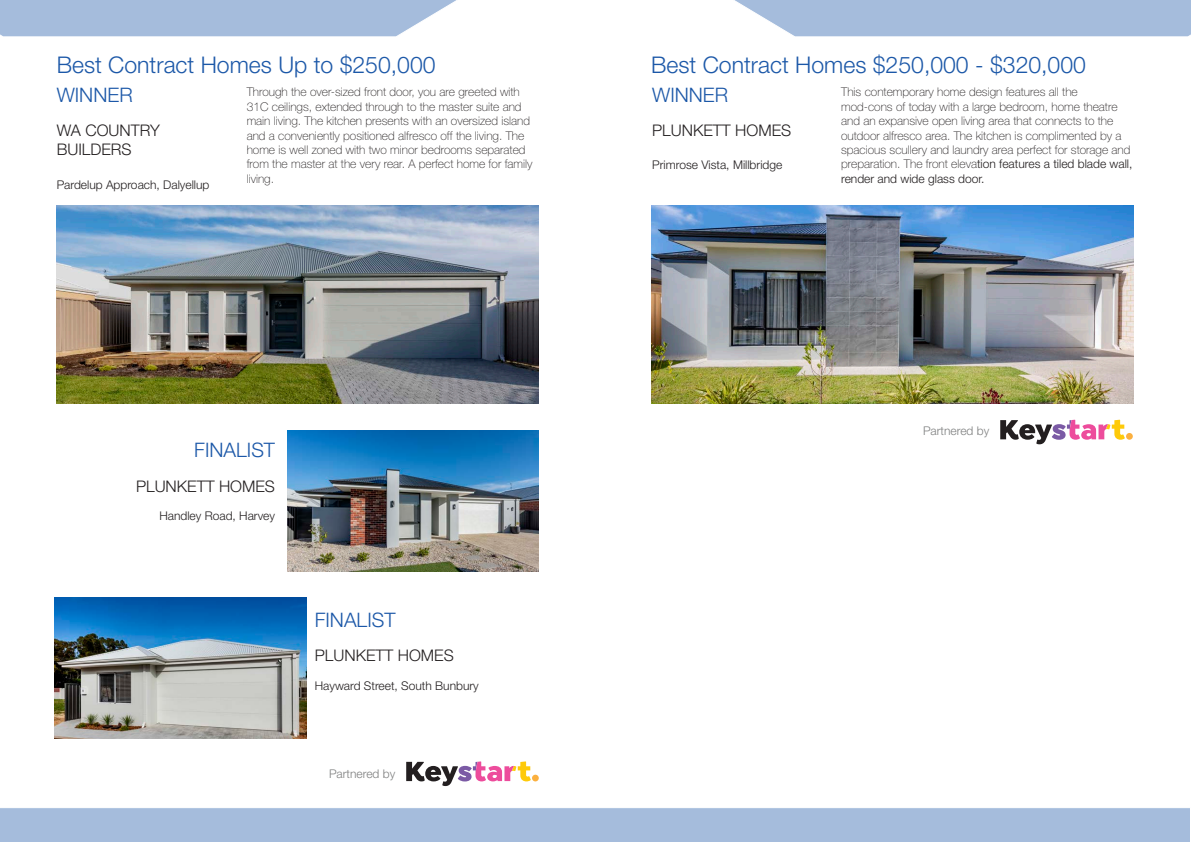
<style>
.page{position:relative;width:1191px;height:842px;background:#fff}
.page>*{position:absolute;margin:0;border:0;box-sizing:border-box;transform-origin:0 0}
.t1{font:300 23px "Helvetica Neue LT Std";color:#1c58a8}
.t2{font:300 20px "Helvetica Neue LT Std";color:#1c58a8}
.t3{font:300 16px "Helvetica Neue LT Std";color:#231f20}
.t4{font:100 12px/14.4px "Helvetica Neue LT Std";color:#231f20}
.t5{font:300 12px "Helvetica Neue LT Std";color:#231f20}
.t6{font:300 12px "Helvetica Neue LT Std";color:#7f8080}
.s1{font-weight:300}
</style>
<div class="page">
<div style="left:0;top:808px;width:1190px;height:34px;background:#a5bcdc"></div>
<svg style="left:0;top:0;width:1191px;height:37px"></svg>
<img style="left:57px;top:206px;width:482px;height:198px">
<img style="left:651px;top:206px;width:482px;height:198px">
<img style="left:287px;top:430px;width:251px;height:141px">
<img style="left:55px;top:597px;width:251px;height:141px">
<div style="left:532px;top:775px;width:7px;height:6px;background:#fbb03f;border-radius:50%"></div>
<svg style="left:406px;top:761px;width:125px;height:25px"></svg>
<div style="left:1126px;top:433px;width:6px;height:7px;background:#fbb03f;border-radius:50%"></div>
<svg style="left:1000px;top:420px;width:124px;height:24px"></svg>
<p class="t1" style="left:57px;top:51px;width:380px">Best Contract Homes Up to $250,000</p>
<p class="t1" style="left:651px;top:51px;width:436px">Best Contract Homes $250,000 - $320,000</p>
<p class="t2" style="left:57px;top:83px;width:77px">WINNER</p>
<p class="t3" style="left:57px;top:120px;width:105px">WA COUNTRY</p>
<p class="t3" style="left:57px;top:139px;width:76px">BUILDERS</p>
<p class="t5" style="left:57px;top:177px;width:154px">Pardelup Approach, Dalyellup</p>
<p class="t4" style="left:247px;top:85px;width:287px">Through the over-sized front door, you are greeted with 31C ceilings, extended through to the master suite and main living. The kitchen presents with an oversized island and a conveniently positioned alfresco off the living. The home is well zoned with two minor bedrooms separated from the master at the very rear. A perfect home for family living.</p>
<p class="t4" style="left:841px;top:85px;width:238px">This contemporary home design features all the</p>
<p class="t2" style="left:652px;top:83px;width:77px">WINNER</p>
<p class="t3" style="left:652px;top:120px;width:141px">PLUNKETT HOMES</p>
<p class="t5" style="left:652px;top:158px;width:132px">Primrose Vista, Millbridge</p>
<p class="t4" style="left:841px;top:99px;width:282px">mod-cons of today with a large bedroom, home theatre and an expansive open living area that connects to the outdoor alfresco area. The kitchen is complimented by a</p>
<p class="t4" style="left:841px;top:143px;width:293px">spacious scullery and laundry area perfect for storage and preparation. The front eleva<span class="s1">tion features a tiled blade wall, render and wide glass door.</span></p>
<p class="t6" style="left:923px;top:423px;width:68px">Partnered by</p>
<p class="t2" style="left:194px;top:437px;width:82px">FINALIST</p>
<p class="t3" style="left:136px;top:476px;width:141px">PLUNKETT HOMES</p>
<p class="t5" style="left:159px;top:509px;width:117px">Handley Road, Harvey</p>
<p class="t2" style="left:315px;top:608px;width:82px">FINALIST</p>
<p class="t3" style="left:315px;top:645px;width:141px">PLUNKETT HOMES</p>
<p class="t5" style="left:315px;top:678px;width:166px">Hayward Street, South Bunbury</p>
<p class="t6" style="left:329px;top:766px;width:68px">Partnered by</p>
</div>
